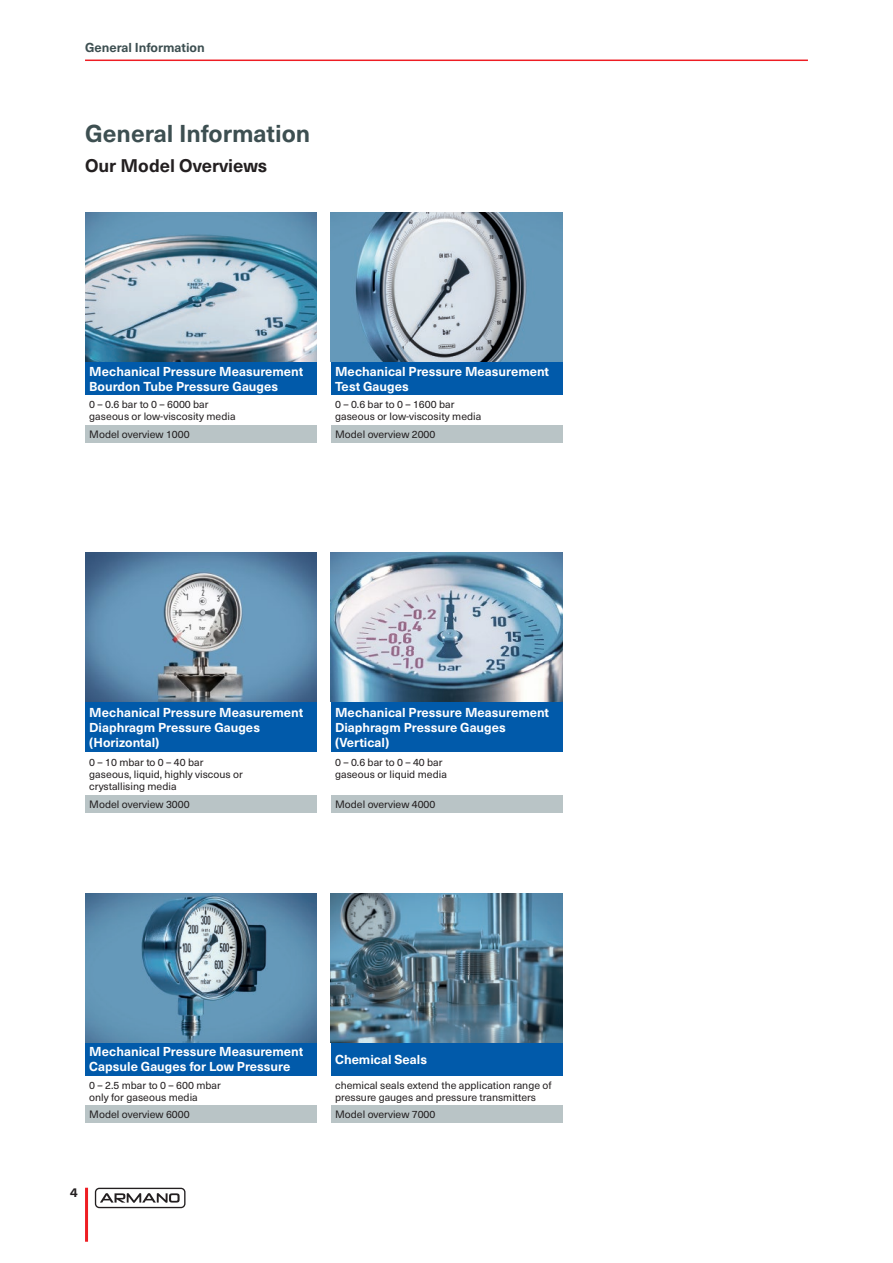
<style>
.page{position:relative;width:893px;height:1263px;background:#fff}
.page>*{position:absolute;margin:0;border:0;box-sizing:border-box;transform-origin:0 0}
.t1{font:700 24px "Neue Haas Unica W1 G";color:#3d4f51}
.t2{font:700 18px "Neue Haas Unica W1 G";color:#231f20}
.t3{font:700 12.75px/15.3px "Neue Haas Unica W1 G";color:#fff}
.t4{font:700 12.75px "Neue Haas Unica W1 G";color:#3d4f51}
.t5{font:700 12.75px "Neue Haas Unica W1 G";color:#231f20}
.t6{font:10.5px/12px "Neue Haas Unica W1 G";color:#231f20}
</style>
<div class="page">
<hr style="left:85px;top:60px;width:723px;height:1px;background:#ee1d23">
<hr style="left:85px;top:1188px;width:3px;height:54px;background:#ee1d23">
<div style="left:95px;top:1188px;width:90px;height:20px;border:1px solid #231f20;border-radius:4px"></div>
<svg style="left:100px;top:1193px;width:80px;height:10px"></svg>
<div style="left:85px;top:1042px;width:232px;height:34px;background:#015aaa"></div>
<div style="left:85px;top:1106px;width:232px;height:17px;background:#b9c4c6"></div>
<div style="left:331px;top:1042px;width:232px;height:34px;background:#015aaa"></div>
<div style="left:331px;top:1106px;width:232px;height:17px;background:#b9c4c6"></div>
<div style="left:331px;top:702px;width:232px;height:51px;background:#015aaa"></div>
<div style="left:331px;top:795px;width:232px;height:17px;background:#b9c4c6"></div>
<div style="left:85px;top:702px;width:232px;height:51px;background:#015aaa"></div>
<div style="left:85px;top:795px;width:232px;height:17px;background:#b9c4c6"></div>
<div style="left:85px;top:361px;width:232px;height:34px;background:#015aaa"></div>
<div style="left:85px;top:425px;width:232px;height:17px;background:#b9c4c6"></div>
<div style="left:331px;top:361px;width:232px;height:34px;background:#015aaa"></div>
<div style="left:331px;top:425px;width:232px;height:17px;background:#b9c4c6"></div>
<img style="left:85px;top:213px;width:232px;height:149px">
<img style="left:331px;top:213px;width:232px;height:149px">
<img style="left:85px;top:553px;width:232px;height:149px">
<img style="left:331px;top:553px;width:232px;height:149px">
<img style="left:85px;top:893px;width:232px;height:149px">
<img style="left:331px;top:893px;width:232px;height:149px">
<p class="t4" style="left:85px;top:38px;width:121px">General Information</p>
<h1 class="t1" style="left:85px;top:115px;width:227px">General Information</h1>
<h2 class="t2" style="left:85px;top:152px;width:184px">Our Model Overviews</h2>
<p class="t3" style="left:89px;top:363px;width:216px">Mechanical Pressure Measurement<br>Bourdon Tube Pressure Gauges</p>
<p class="t6" style="left:89px;top:398px;width:148px">0 – 0.6 bar to 0 – 6000 bar gaseous or low-viscosity media</p>
<p class="t6" style="left:89px;top:427px;width:102px">Model overview 1000</p>
<p class="t3" style="left:335px;top:363px;width:216px">Mechanical Pressure Measurement<br>Test Gauges</p>
<p class="t6" style="left:335px;top:398px;width:148px">0 – 0.6 bar to 0 – 1600 bar gaseous or low-viscosity media</p>
<p class="t6" style="left:335px;top:427px;width:102px">Model overview 2000</p>
<p class="t3" style="left:89px;top:704px;width:216px">Mechanical Pressure Measurement<br>Diaphragm Pressure Gauges (Horizontal)</p>
<p class="t6" style="left:89px;top:756px;width:155px">0 – 10 mbar to 0 – 40 bar gaseous, liquid, highly viscous or crystallising media</p>
<p class="t6" style="left:89px;top:797px;width:102px">Model overview 3000</p>
<p class="t3" style="left:335px;top:704px;width:216px">Mechanical Pressure Measurement<br>Diaphragm Pressure Gauges (Vertical)</p>
<p class="t6" style="left:335px;top:756px;width:113px">0 – 0.6 bar to 0 – 40 bar gaseous or liquid media</p>
<p class="t6" style="left:335px;top:797px;width:102px">Model overview 4000</p>
<p class="t3" style="left:89px;top:1043px;width:216px">Mechanical Pressure Measurement<br>Capsule Gauges for Low Pressure</p>
<p class="t6" style="left:89px;top:1078px;width:133px">0 – 2.5 mbar to 0 – 600 mbar only for gaseous media</p>
<p class="t6" style="left:89px;top:1108px;width:102px">Model overview 6000</p>
<p class="t5" style="left:70px;top:1183px;width:9px">4</p>
<p class="t3" style="left:335px;top:1051px;width:93px">Chemical Seals</p>
<p class="t6" style="left:335px;top:1078px;width:218px">chemical seals extend the application range of pressure gauges and pressure transmitters</p>
<p class="t6" style="left:335px;top:1108px;width:102px">Model overview 7000</p>
</div>
